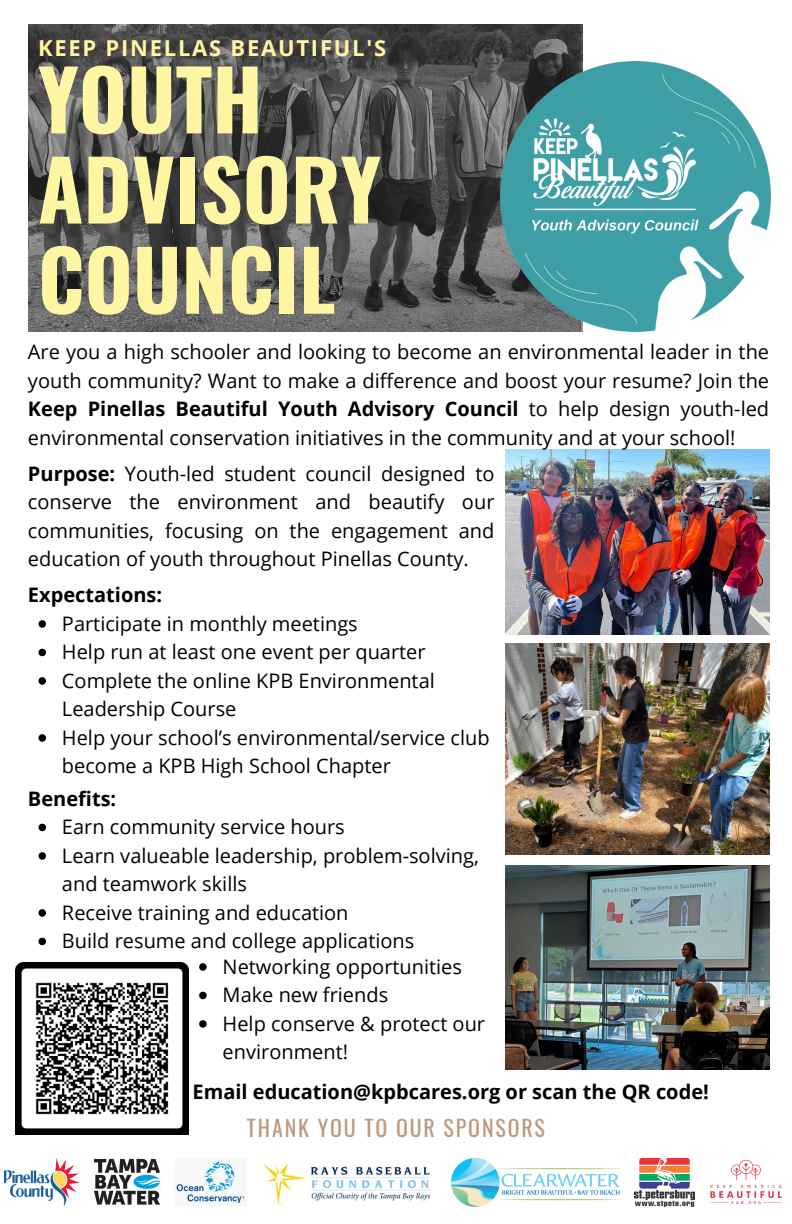
<style>
.page{position:relative;width:792px;height:1224px;background:#fff}
.page>*{position:absolute;margin:0;border:0;box-sizing:border-box;transform-origin:0 0}
.t1{font:700 82.6px/90.2px "Oswald";color:#fff6a4}
.t2{font:700 22px "Open Sans";letter-spacing:.08em;color:#fff6a4}
.t3{font:22px "Oswald";letter-spacing:.085em;color:#bd997f}
.t4{font:20px/28.4px "Open Sans";color:#000}
.t5{font:700 20px "Open Sans";color:#000}
.s1{font-weight:700}
</style>
<div class="page">
<img style="left:5px;top:1159px;width:75px;height:46px">
<img style="left:93px;top:1159px;width:68px;height:46px">
<img style="left:176px;top:1161px;width:69px;height:42px">
<img style="left:263px;top:1163px;width:167px;height:42px">
<img style="left:451px;top:1158px;width:171px;height:48px">
<img style="left:635px;top:1158px;width:60px;height:48px">
<img style="left:710px;top:1159px;width:72px;height:46px">
<svg style="left:28px;top:24px;width:553px;height:308px;background:#525252"></svg>
<img style="left:500px;top:62px;width:270px;height:270px">
<img style="left:505px;top:450px;width:264px;height:184px">
<img style="left:505px;top:643px;width:264px;height:212px">
<img style="left:505px;top:865px;width:264px;height:204px">
<svg style="left:38px;top:620px;width:8px;height:8px"></svg>
<svg style="left:38px;top:649px;width:8px;height:7px"></svg>
<svg style="left:38px;top:677px;width:8px;height:8px"></svg>
<svg style="left:38px;top:734px;width:8px;height:8px"></svg>
<svg style="left:38px;top:824px;width:8px;height:7px"></svg>
<svg style="left:38px;top:852px;width:8px;height:8px"></svg>
<svg style="left:38px;top:909px;width:8px;height:8px"></svg>
<svg style="left:38px;top:938px;width:8px;height:7px"></svg>
<img style="left:16px;top:962px;width:172px;height:173px">
<svg style="left:199px;top:963px;width:8px;height:8px"></svg>
<svg style="left:199px;top:992px;width:8px;height:7px"></svg>
<svg style="left:199px;top:1020px;width:8px;height:8px"></svg>
<p class="t2" style="left:38px;top:33px;width:350px">KEEP PINELLAS BEAUTIFUL'S</p>
<p class="t1" style="left:38px;top:51px;width:345px">YOUTH<br>ADVISORY<br>COUNCIL</p>
<p class="t4" style="left:28px;top:337px;width:743px;text-align:justify">Are you a high schooler and looking to become an environmental leader in the youth community? Want to make a difference and boost your resume? Join the <span class="s1">Keep Pinellas Beautiful Youth Advisory Council</span> to help design youth-led environmental conservation initiatives in the community and at your school!</p>
<p class="t4" style="left:28px;top:459px;width:468px;text-align:justify"><span class="s1">Purpose:</span> Youth-led student council designed to conserve the environment and beautify our communities, focusing on the engagement and education of youth throughout Pinellas County.</p>
<p class="t5" style="left:28px;top:581px;width:136px">Expectations:</p>
<p class="t4" style="left:62px;top:609px;width:297px">Participate in monthly meetings</p>
<p class="t4" style="left:62px;top:637px;width:365px">Help run at least one event per quarter</p>
<p class="t4" style="left:62px;top:666px;width:374px">Complete the online KPB Environmental<br>Leadership Course</p>
<p class="t4" style="left:62px;top:723px;width:429px">Help your school’s environmental/service club become a KPB High School Chapter</p>
<p class="t5" style="left:28px;top:784px;width:90px">Benefits:</p>
<p class="t4" style="left:62px;top:812px;width:284px">Earn community service hours</p>
<p class="t4" style="left:62px;top:841px;width:418px">Learn valueable leadership, problem-solving, and teamwork skills</p>
<p class="t4" style="left:62px;top:898px;width:288px">Receive training and education</p>
<p class="t4" style="left:62px;top:926px;width:354px">Build resume and college applications</p>
<p class="t4" style="left:223px;top:952px;width:241px">Networking opportunities</p>
<p class="t4" style="left:223px;top:980px;width:167px">Make new friends</p>
<p class="t4" style="left:223px;top:1009px;width:264px">Help conserve &amp; protect our environment!</p>
<p class="t5" style="left:193px;top:1077px;width:518px">Email education@kpbcares.org or scan the QR code!</p>
<p class="t3" style="left:247px;top:1111px;width:300px">THANK YOU TO OUR SPONSORS</p>
</div>
